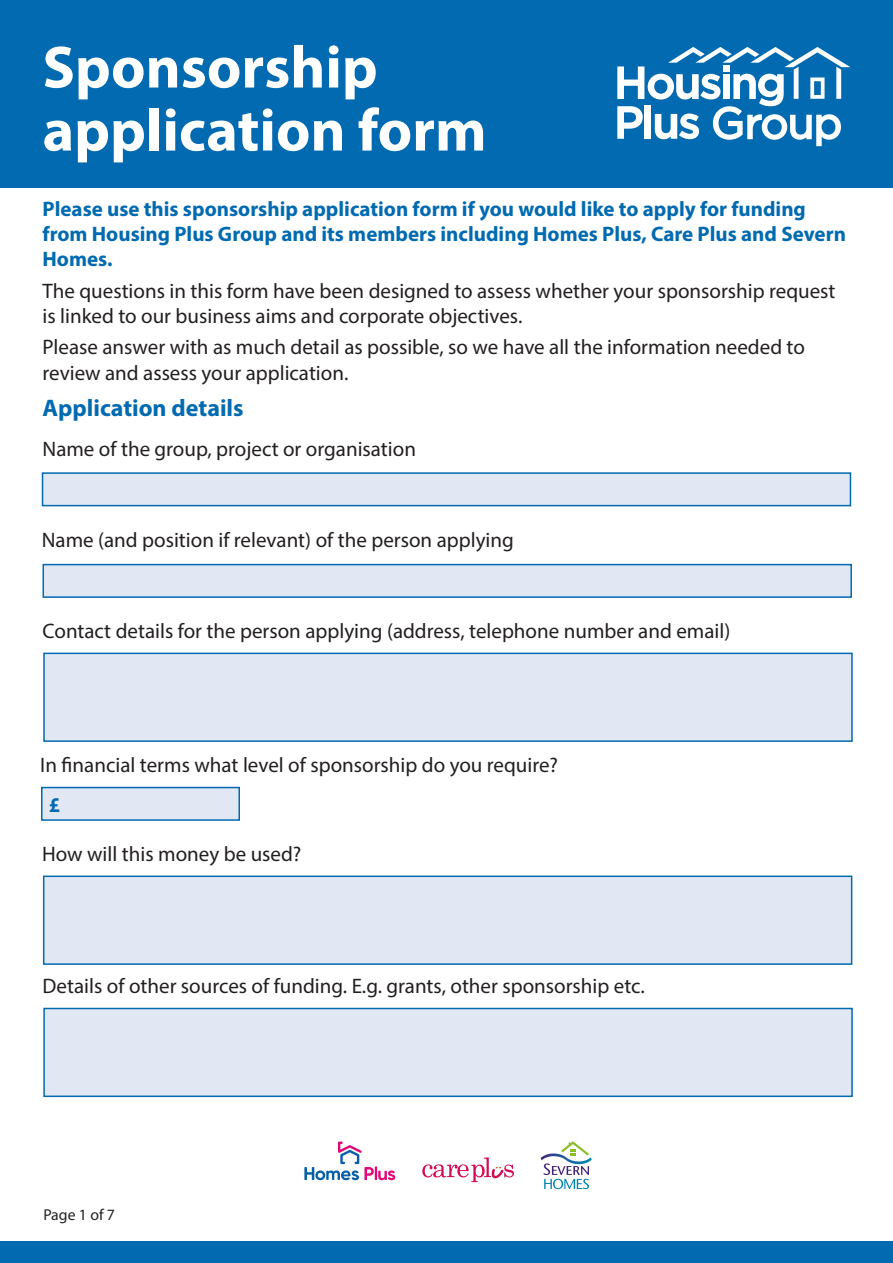
<style>
.page{position:relative;width:893px;height:1263px;background:#fff}
.page>*{position:absolute;margin:0;border:0;box-sizing:border-box;transform-origin:0 0}
.t1{font:700 60px/63px "Myriad Pro";color:#fff}
.t2{font:700 24px "Myriad Pro";color:#016ab0}
.t3{font:21px/25.2px "Myriad Pro";color:#231f20}
.t4{font:700 21px/25.2px "Myriad Pro";color:#016ab0}
.t5{font:15.75px "Myriad Pro";color:#231f20}
</style>
<div class="page">
<div style="left:0;top:0;width:893px;height:187px;background:#016ab0"></div>
<svg style="left:617px;top:47px;width:233px;height:99px"></svg>
<div style="left:42px;top:472px;width:809px;height:34px;background:#e1e8f4;border:2px solid #016ab0"></div>
<div style="left:43px;top:564px;width:809px;height:34px;background:#e1e8f4;border:2px solid #016ab0"></div>
<div style="left:41px;top:787px;width:199px;height:34px;background:#e1e8f4;border:2px solid #016ab0"></div>
<div style="left:43px;top:653px;width:810px;height:89px;background:#e1e8f4;border:2px solid #016ab0"></div>
<div style="left:43px;top:875px;width:809px;height:90px;background:#e1e8f4;border:2px solid #016ab0"></div>
<div style="left:43px;top:1008px;width:810px;height:89px;background:#e1e8f4;border:2px solid #016ab0"></div>
<div style="left:0;top:1242px;width:893px;height:21px;background:#016ab0"></div>
<svg style="left:422px;top:1157px;width:92px;height:25px"></svg>
<svg style="left:304px;top:1141px;width:91px;height:39px"></svg>
<svg style="left:541px;top:1141px;width:51px;height:48px"></svg>
<p class="t1" style="left:43px;top:34px;width:446px">Sponsorship application form</p>
<p class="t4" style="left:43px;top:195px;width:805px">Please use this sponsorship application form if you would like to apply for funding from Housing Plus Group and its members including Homes Plus, Care Plus and Severn<br>Homes.</p>
<p class="t3" style="left:43px;top:278px;width:794px">The questions in this form have been designed to assess whether your sponsorship request is linked to our business aims and corporate objectives.</p>
<p class="t3" style="left:43px;top:334px;width:764px">Please answer with as much detail as possible, so we have all the information needed to review and assess your application.</p>
<p class="t2" style="left:43px;top:392px;width:203px">Application details</p>
<p class="t3" style="left:43px;top:436px;width:375px">Name of the group, project or organisation</p>
<p class="t3" style="left:42px;top:527px;width:474px">Name (and position if relevant) of the person applying</p>
<p class="t3" style="left:43px;top:618px;width:689px">Contact details for the person applying (address, telephone number and email)</p>
<p class="t3" style="left:40px;top:752px;width:519px">In financial terms what level of sponsorship do you require?</p>
<p class="t4" style="left:49px;top:791px;width:13px">£</p>
<p class="t3" style="left:42px;top:841px;width:261px">How will this money be used?</p>
<p class="t3" style="left:43px;top:973px;width:604px">Details of other sources of funding. E.g. grants, other sponsorship etc.</p>
<p class="t5" style="left:43px;top:1205px;width:73px">Page 1 of 7</p>
</div>
